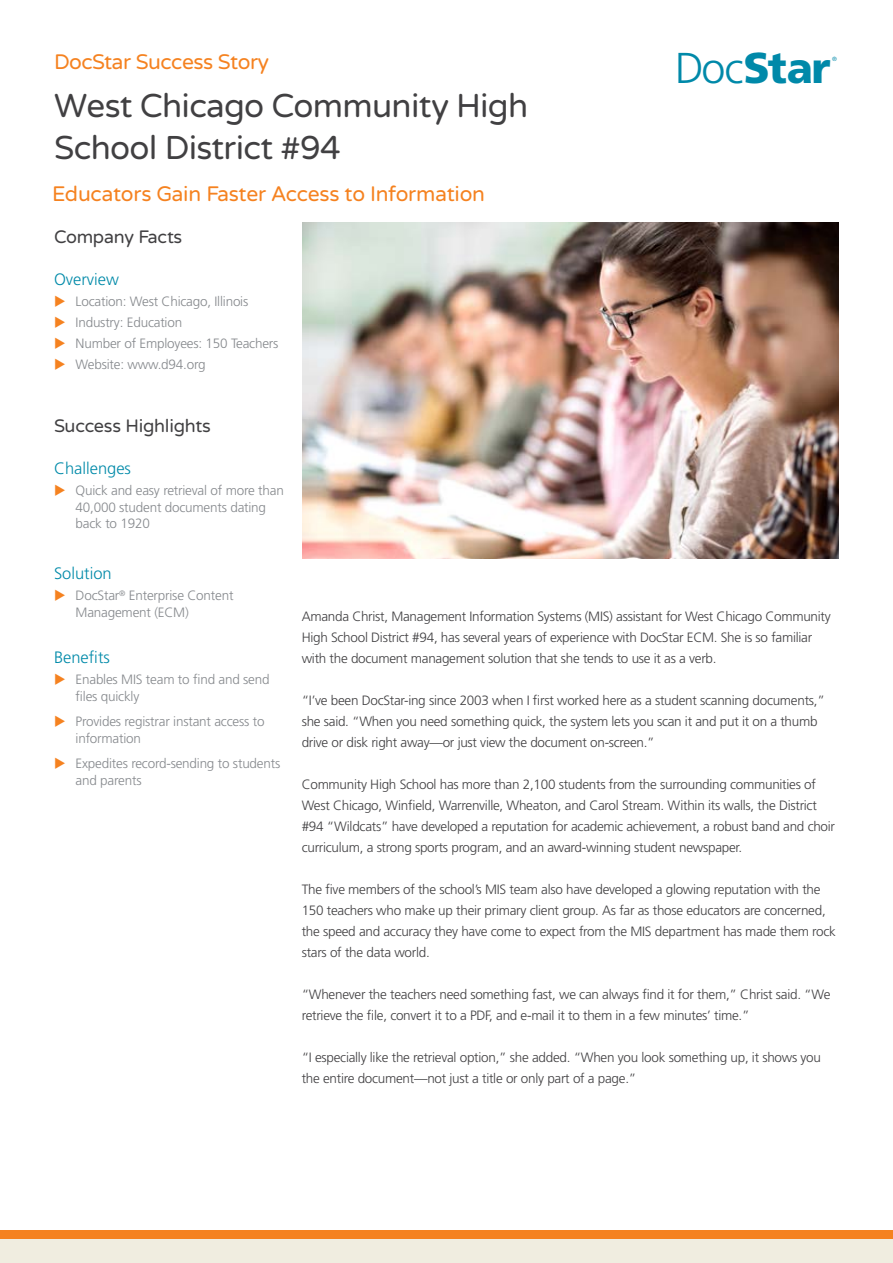
<style>
.page{position:relative;width:893px;height:1263px;background:#fff}
.page>*{position:absolute;margin:0;border:0;box-sizing:border-box;transform-origin:0 0}
.t1{font:900 43.2px "Frutiger LT Std";color:#0089a9}
.Company_Name{font:33px "Varela Round";letter-spacing:-.02em;color:#414042}
.Intro_Statement{font:21px "Varela Round";letter-spacing:-.015em;color:#f58220}
.Functionality_Headin{font:18px "Varela Round";letter-spacing:-.015em;color:#414042}
.Functionality_Subhea{font:300 16.5px "Frutiger LT Std";color:#008aa9}
.Body_Copy{font:300 13.5px/21px "Frutiger LT Std";letter-spacing:-.02em;color:#414042}
.t2{font:300 13.5px/16.5px "Frutiger LT Std";letter-spacing:-.015em;color:#86898d}
.t3{font:300 6px "Frutiger LT Std";color:#0089a9}
.s1{font-weight:300}
</style>
<div class="page">
<div style="left:0;top:1230px;width:893px;height:10px;background:#f58220"></div>
<div style="left:0;top:1239px;width:893px;height:24px;background:#f0ede0"></div>
<img style="left:302px;top:222px;width:537px;height:336px">
<h1 class="t1" style="left:675px;top:42px;width:157px"><span class="s1">Doc</span>Star</h1>
<h3 class="Intro_Statement" style="left:54px;top:50px;width:216px">DocStar Success Story</h3>
<p class="t3" style="left:832px;top:56px;width:6px">®</p>
<p class="Company_Name" style="left:54px;top:87px;width:476px">West Chicago Community High</p>
<p class="Company_Name" style="left:54px;top:129px;width:288px">School District #94</p>
<p class="Intro_Statement" style="left:52px;top:182px;width:434px">Educators Gain Faster Access to Information</p>
<p class="Functionality_Headin" style="left:54px;top:226px;width:130px">Company Facts</p>
<p class="Functionality_Subhea" style="left:54px;top:270px;width:67px">Overview</p>
<p class="t2" style="left:76px;top:293px;width:174px">Location: West Chicago, Illinois</p>
<p class="t2" style="left:76px;top:314px;width:108px">Industry: Education</p>
<p class="t2" style="left:76px;top:335px;width:204px">Number of Employees: 150 Teachers</p>
<p class="t2" style="left:76px;top:356px;width:132px">Website: www.d94.org</p>
<p class="Functionality_Headin" style="left:54px;top:415px;width:158px">Success Highlights</p>
<p class="Functionality_Subhea" style="left:54px;top:459px;width:79px">Challenges</p>
<p class="t2" style="left:76px;top:482px;width:210px">Quick and easy retrieval of more than<br>40,000 student documents dating back to 1920</p>
<p class="Functionality_Subhea" style="left:54px;top:564px;width:59px">Solution</p>
<p class="t2" style="left:76px;top:587px;width:159px">DocStar<sup>®</sup> Enterprise Content<br>Management (ECM)</p>
<p class="Functionality_Subhea" style="left:54px;top:648px;width:57px">Benefits</p>
<p class="t2" style="left:76px;top:671px;width:196px">Enables MIS team to find and send files quickly</p>
<p class="t2" style="left:76px;top:713px;width:190px">Provides registrar instant access to information</p>
<p class="t2" style="left:76px;top:755px;width:206px">Expedites record-sending to students and parents</p>
<p class="Body_Copy" style="left:302px;top:606px;width:531px">Amanda Christ, Management Information Systems (MIS) assistant for West Chicago Community<br>High School District #94, has several years of experience with DocStar ECM. She is so familiar with the document management solution that she tends to use it as a verb.</p>
<p class="Body_Copy" style="left:302px;top:690px;width:525px">“I’ve been DocStar-ing since 2003 when I first worked here as a student scanning documents,” she said. “When you need something quick, the system lets you scan it and put it on a thumb drive or disk right away—or just view the document on-screen.”</p>
<p class="Body_Copy" style="left:302px;top:774px;width:535px">Community High School has more than 2,100 students from the surrounding communities of West Chicago, Winfield, Warrenville, Wheaton, and Carol Stream. Within its walls, the District #94 “Wildcats” have developed a reputation for academic achievement, a robust band and choir curriculum, a strong sports program, and an award-winning student newspaper.</p>
<p class="Body_Copy" style="left:302px;top:879px;width:536px">The five members of the school’s MIS team also have developed a glowing reputation with the 150 teachers who make up their primary client group. As far as those educators are concerned, the speed and accuracy they have come to expect from the MIS department has made them rock stars of the data world.</p>
<p class="Body_Copy" style="left:302px;top:984px;width:530px">“Whenever the teachers need something fast, we can always find it for them,” Christ said. “We retrieve the file, convert it to a PDF, and e-mail it to them in a few minutes’ time.”</p>
<p class="Body_Copy" style="left:302px;top:1047px;width:521px">“I especially like the retrieval option,” she added. “When you look something up, it shows you the entire document—not just a title or only part of a page.”</p>
</div>
